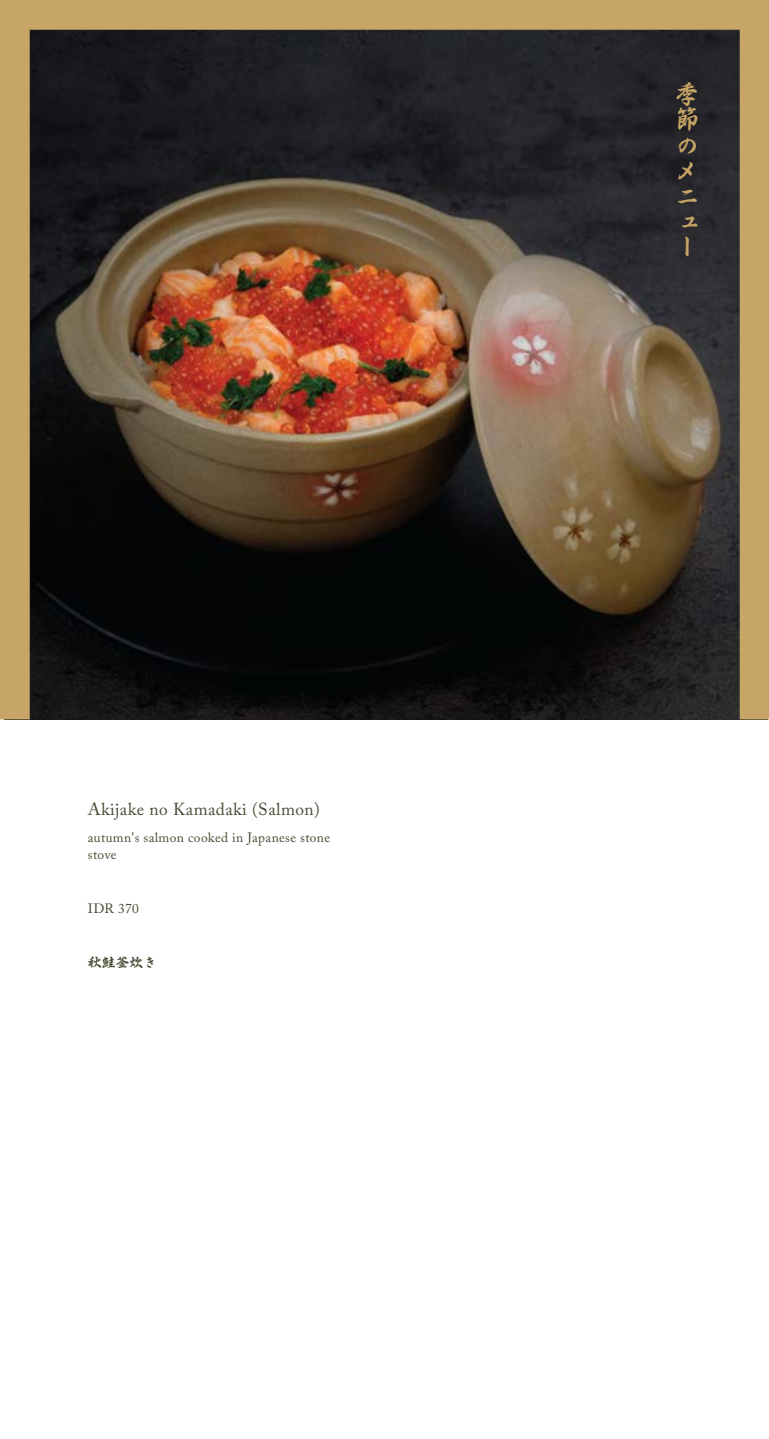
<style>
.page{position:relative;width:769px;height:1439px;background:#fff}
.page>*{position:absolute;margin:0;border:0;box-sizing:border-box;transform-origin:0 0}
.t1{font:24.85px/25.4px "EPSON FUTO GYOSHO";color:#c6a566}
.t2{font:17.32px "Adobe Caslon Pro";letter-spacing:.025em;color:#484a33}
.t3{font:13.47px/17.5px "Adobe Caslon Pro";letter-spacing:.025em;color:#484a33}
.t4{font:13.47px "EPSON FUTO GYOSHO";letter-spacing:.025em;color:#484a33}
</style>
<div class="page">
<img style="left:0;top:0;width:769px;height:719px">
<p class="t2" style="left:88px;top:799px;width:234px">Akijake no Kamadaki (Salmon)</p>
<p class="t3" style="left:88px;top:828px;width:244px">autumn's salmon cooked in Japanese stone stove</p>
<p class="t3" style="left:88px;top:900px;width:53px">IDR 370</p>
<p class="t4" style="left:88px;top:955px;width:70px">秋鮭釜炊き</p>
<h1 class="t1" style="left:675px;top:81px;width:24px">季節のメニュー</h1>
</div>
